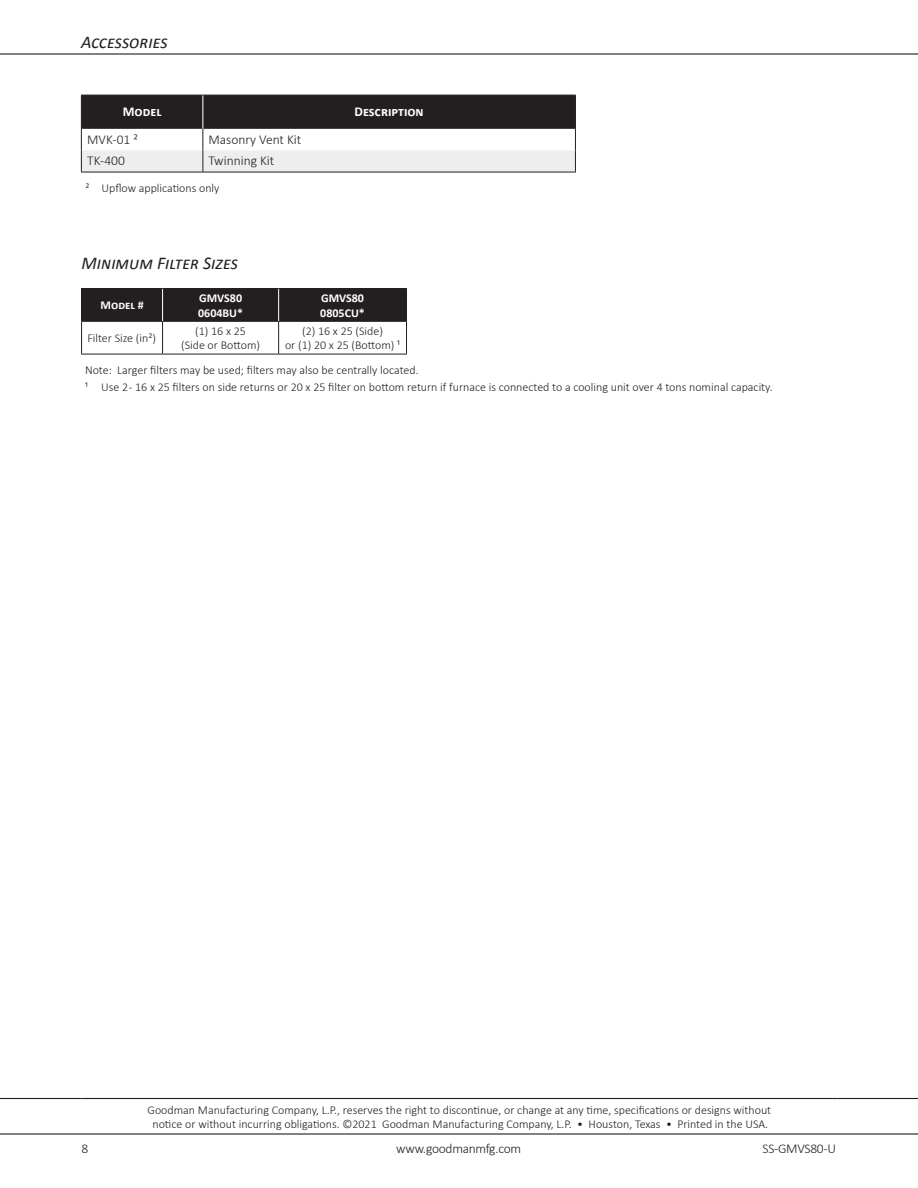
<style>
.page{position:relative;width:918px;height:1188px;background:#fff}
.page>*{position:absolute;margin:0;border:0;box-sizing:border-box;transform-origin:0 0}
.Page_Header{font:italic 18px "Calibri";color:#231f20}
.Table_Text-L{font:300 13.5px "Calibri";color:#231f20}
.Table_Text-L-2{font:300 13.5px "Calibri";letter-spacing:-.02em;color:#231f20}
.Table_Head-W{font:700 13.5px "Calibri";color:#fff}
.Table_Hanging{font:300 12px/14.4px "Calibri";color:#231f20;text-align:center}
.Table_Text-8{font:300 12px/14.4px "Calibri";color:#231f20;text-align:center}
.Table_Head-W-8{font:700 12px "Calibri";color:#fff}
.Hanging_Indent{font:300 12px "Calibri";color:#231f20}
.Table_Text-L-8{font:300 12px "Calibri";color:#231f20}
.Table_Head-W-2{font:700 12px "Calibri";color:#fff}
</style>
<div class="page">
<hr style="left:0;top:53px;width:918px;height:2px;background:#231f20">
<hr style="left:0;top:1133px;width:918px;height:2px;background:#231f20">
<hr style="left:0;top:1098px;width:81px;height:1px;background:#231f20">
<hr style="left:81px;top:1098px;width:756px;height:1px;background:#231f20">
<hr style="left:837px;top:1098px;width:81px;height:1px;background:#231f20">
<hr style="left:81px;top:172px;width:122px;height:1px;background:#231f20">
<hr style="left:203px;top:172px;width:373px;height:1px;background:#231f20">
<svg style="left:81px;top:95px;width:495px;height:77px"></svg>
<div style="left:82px;top:289px;width:324px;height:32px;background:#231f20"></div>
<hr style="left:81px;top:321px;width:82px;height:1px;background:#231f20">
<hr style="left:279px;top:288px;width:128px;height:1px;background:#231f20">
<hr style="left:163px;top:321px;width:116px;height:1px;background:#231f20">
<hr style="left:162px;top:322px;width:1px;height:32px;background:#231f20">
<hr style="left:279px;top:321px;width:128px;height:1px;background:#231f20">
<hr style="left:278px;top:322px;width:1px;height:32px;background:#231f20">
<hr style="left:406px;top:322px;width:1px;height:32px;background:#231f20">
<hr style="left:163px;top:354px;width:116px;height:1px;background:#231f20">
<hr style="left:279px;top:354px;width:128px;height:1px;background:#231f20">
<hr style="left:162px;top:289px;width:1px;height:32px;background:#fff">
<hr style="left:278px;top:289px;width:1px;height:32px;background:#fff">
<hr style="left:81px;top:288px;width:82px;height:1px;background:#231f20">
<hr style="left:163px;top:288px;width:116px;height:1px;background:#231f20">
<hr style="left:81px;top:322px;width:1px;height:32px;background:#231f20">
<hr style="left:81px;top:354px;width:82px;height:1px;background:#231f20">
<hr style="left:81px;top:289px;width:1px;height:32px;background:#231f20">
<hr style="left:406px;top:289px;width:1px;height:32px;background:#231f20">
<p class="Page_Header" style="left:81px;top:29px;width:88px">Accessories</p>
<p class="Table_Head-W" style="left:123px;top:103px;width:40px">Model</p>
<p class="Table_Head-W" style="left:355px;top:103px;width:71px">Description</p>
<p class="Table_Text-L" style="left:87px;top:131px;width:52px">MVK-01 ²</p>
<p class="Table_Text-L" style="left:208px;top:131px;width:94px">Masonry Vent Kit</p>
<p class="Table_Text-L" style="left:87px;top:152px;width:39px">TK-400</p>
<p class="Table_Text-L" style="left:208px;top:152px;width:67px">Twinning Kit</p>
<p class="Hanging_Indent" style="left:85px;top:181px;width:136px">² Upflow applications only</p>
<p class="Page_Header" style="left:82px;top:251px;width:158px">Minimum Filter Sizes</p>
<p class="Table_Head-W-2" style="left:101px;top:298px;width:45px">Model #</p>
<p class="Table_Head-W-8" style="left:199px;top:291px;width:44px">GMVS80</p>
<p class="Table_Head-W-8" style="left:198px;top:305px;width:46px">0604BU*</p>
<p class="Table_Head-W-8" style="left:321px;top:291px;width:44px">GMVS80</p>
<p class="Table_Head-W-8" style="left:320px;top:305px;width:46px">0805CU*</p>
<p class="Table_Text-L-8" style="left:87px;top:331px;width:70px">Filter Size (in²)</p>
<p class="Table_Text-8" style="left:181px;top:324px;width:81px">(1) 16 x 25<br>(Side or Bottom)</p>
<p class="Table_Text-8" style="left:285px;top:324px;width:117px">(2) 16 x 25 (Side)<br>or (1) 20 x 25 (Bottom) ¹</p>
<p class="Table_Hanging" style="left:85px;top:363px;width:335px">Note: Larger filters may be used; filters may also be centrally located.</p>
<p class="Table_Hanging" style="left:85px;top:380px;width:689px">¹ Use 2 - 16 x 25 filters on side returns or 20 x 25 filter on bottom return if furnace is connected to a cooling unit over 4 tons nominal capacity.</p>
<p class="Table_Hanging" style="left:148px;top:1102px;width:625px">Goodman Manufacturing Company, L.P., reserves the right to discontinue, or change at any time, specifications or designs without notice or without incurring obligations. ©2021 Goodman Manufacturing Company, L.P. • Houston, Texas • Printed in the USA.</p>
<p class="Table_Text-L" style="left:81px;top:1140px;width:8px">8</p>
<p class="Table_Text-L-2" style="left:396px;top:1140px;width:126px">www.goodmanmfg.com</p>
<p class="Table_Text-L-2" style="left:763px;top:1140px;width:75px">SS-GMVS80-U</p>
</div>
